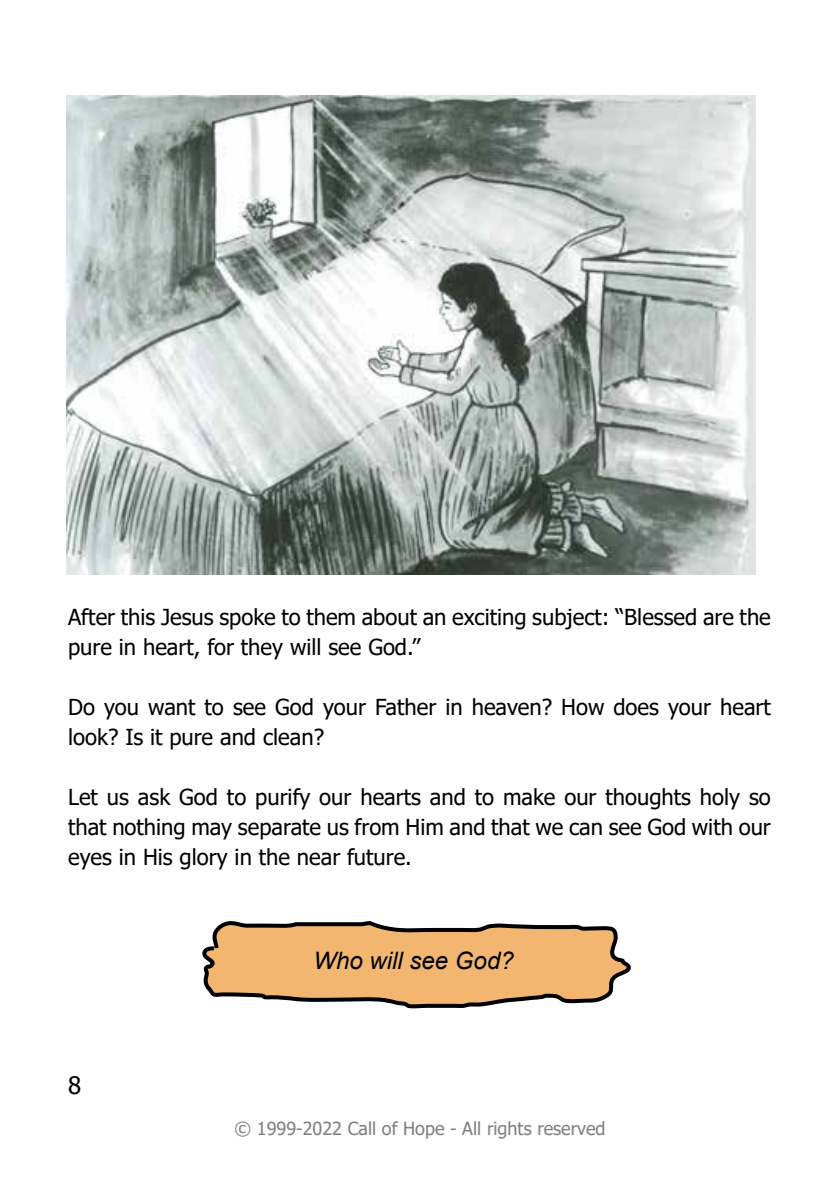
<style>
.page{position:relative;width:840px;height:1191px;background:#fff}
.page>*{position:absolute;margin:0;border:0;box-sizing:border-box;transform-origin:0 0}
.t1{font:italic 24px "Arial";color:#000}
.t2{font:24px "Tahoma";color:#000}
.t3{font:22px/30px "Tahoma";color:#000}
.t4{font:18px "Tahoma";color:#7e7f81}
</style>
<div class="page">
<img style="left:66px;top:96px;width:688px;height:479px">
<svg style="left:202px;top:921px;width:429px;height:88px"></svg>
<p class="t3" style="left:68px;top:603px;width:703px">After this Jesus spoke to them about an exciting subject: “Blessed are the pure in heart, for they will see God.”</p>
<p class="t3" style="left:68px;top:693px;width:703px">Do you want to see God your Father in heaven? How does your heart look? Is it pure and clean?</p>
<p class="t3" style="left:68px;top:783px;width:703px;text-align:justify">Let us ask God to purify our hearts and to make our thoughts holy so that nothing may separate us from Him and that we can see God with our eyes in His glory in the near future.</p>
<p class="t2" style="left:68px;top:1069px;width:15px">8</p>
<p class="t1" style="left:313px;top:944px;width:202px">Who will see God?</p>
<p class="t4" style="left:234px;top:1116px;width:372px">© 1999-2022 Call of Hope - All rights reserved</p>
</div>
